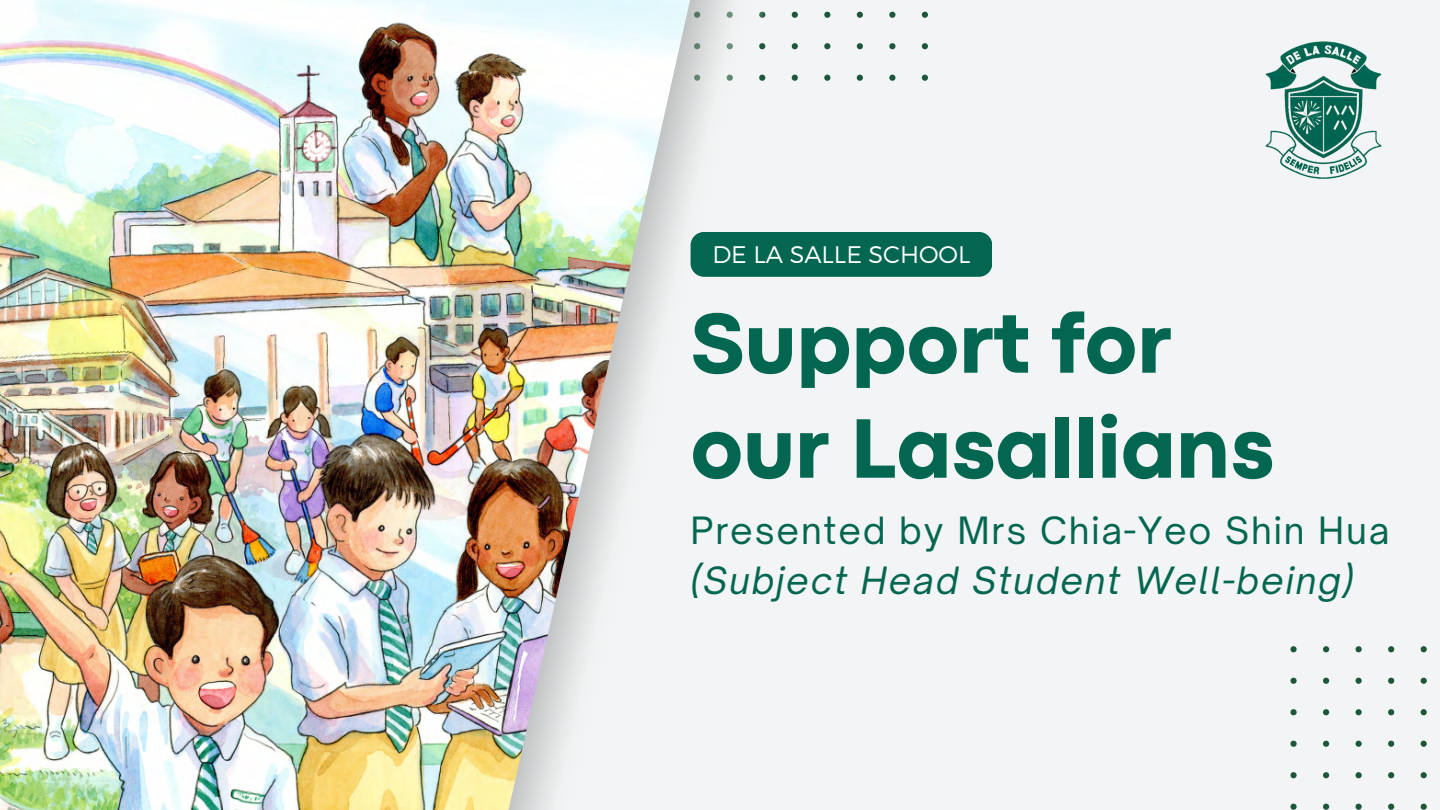
<style>
.page{position:relative;width:1440px;height:810px;background:#f2f4f5}
.page>*{position:absolute;margin:0;border:0;box-sizing:border-box;transform-origin:0 0}
.t1{font:800 88px "Codec Pro";color:#026651}
.t2{font:italic 36px "Open Sauce One";letter-spacing:.05em;color:#026651}
.t3{font:36px "Open Sauce One";letter-spacing:.05em;color:#026651}
.t4{font:300 24px "Montserrat";color:#fff}
</style>
<div class="page">
<svg style="left:791px;top:11px;width:137px;height:70px"></svg>
<svg style="left:691px;top:0;width:75px;height:277px"></svg>
<img style="left:0;top:0;width:691px;height:810px">
<div style="left:691px;top:232px;width:301px;height:45px;background:#026651;border-radius:14px"></div>
<img style="left:1265px;top:41px;width:117px;height:138px">
<svg style="left:1290px;top:646px;width:137px;height:164px"></svg>
<p class="t4" style="left:712px;top:239px;width:260px">DE LA SALLE SCHOOL</p>
<p class="t1" style="left:691px;top:312px;width:483px">Support for</p>
<p class="t1" style="left:691px;top:417px;width:585px">our Lasallians</p>
<p class="t3" style="left:691px;top:508px;width:700px">Presented by Mrs Chia-Yeo Shin Hua</p>
<p class="t2" style="left:691px;top:558px;width:665px">(Subject Head Student Well-being)</p>
</div>
